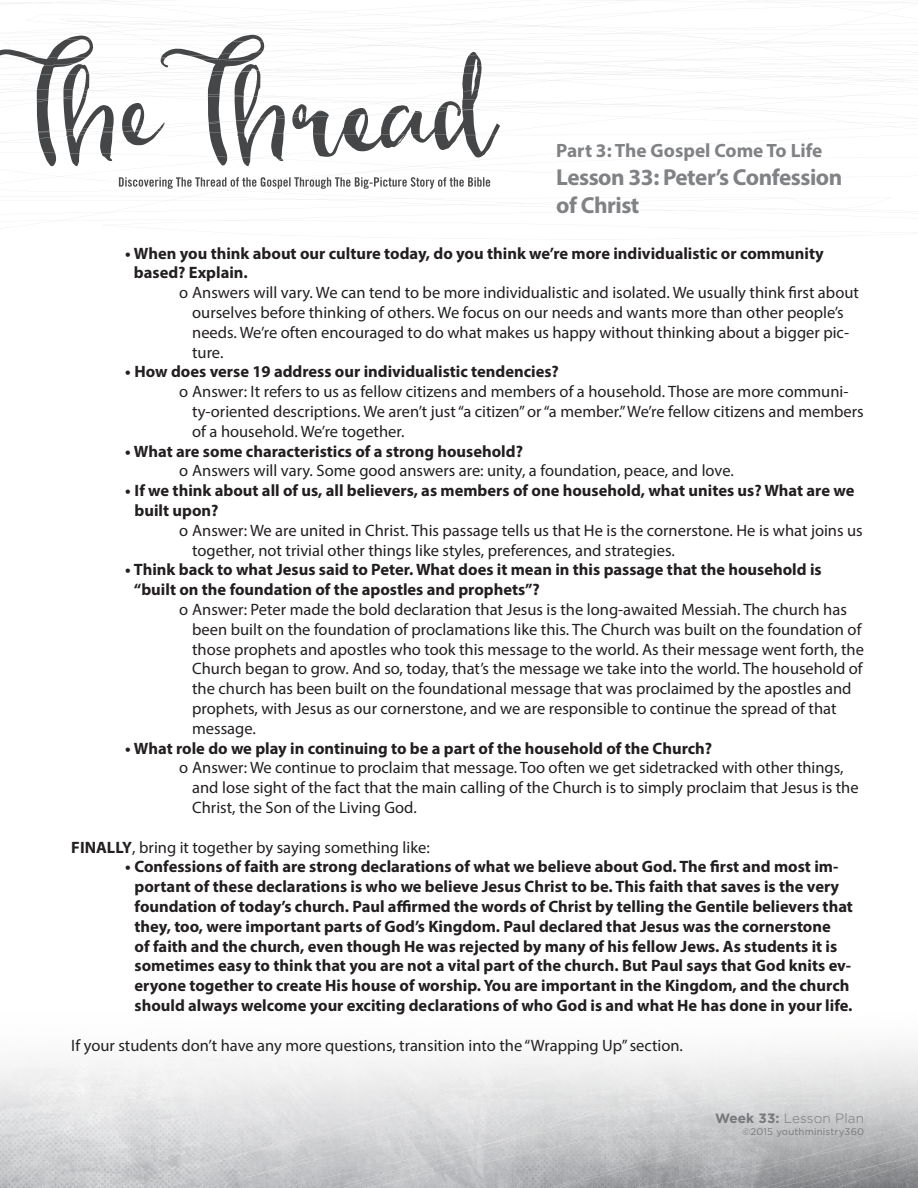
<style>
.page{position:relative;width:918px;height:1188px;background:#fff}
.page>*{position:absolute;margin:0;border:0;box-sizing:border-box;transform-origin:0 0}
.t1{font:700 23.1px/27.8px "Myriad Pro";letter-spacing:-.02em;color:#808285}
.t2{font:700 19.35px "Myriad Pro";color:#808285}
.t3{font:16.5px/19.8px "Myriad Pro";color:#231f20}
.t4{font:700 16.5px/19.8px "Myriad Pro";color:#231f20}
.t5{font:300 13.5px "Gotham";letter-spacing:.01em;color:#76787b}
.t6{font:9.6px "Gotham";letter-spacing:.02em;color:#76787b}
.s1{font-weight:700}
</style>
<div class="page">
<svg style="left:0;top:0;width:918px;height:226px"></svg>
<svg style="left:119px;top:177px;width:371px;height:12px"></svg>
<svg style="left:0;top:1045px;width:918px;height:143px"></svg>
<p class="t2" style="left:556px;top:138px;width:268px">Part 3: The Gospel Come To Life</p>
<h1 class="t1" style="left:556px;top:163px;width:288px">Lesson 33: Peter’s Confession of Christ</h1>
<p class="t4" style="left:134px;top:243px;width:691px;text-indent:-9px">• When you think about our culture today, do you think we’re more individualistic or community based? Explain.</p>
<p class="t3" style="left:192px;top:283px;width:668px;text-indent:-13px">o Answers will vary. We can tend to be more individualistic and isolated. We usually think first about ourselves before thinking of others. We focus on our needs and wants more than other people’s needs. We’re often encouraged to do what makes us happy without thinking about a bigger pic&shy;ture.</p>
<p class="t4" style="left:125px;top:361px;width:435px">• How does verse 19 address our individualistic tendencies?</p>
<p class="t3" style="left:192px;top:382px;width:673px;text-indent:-13px">o Answer: It refers to us as fellow citizens and members of a household. Those are more communi&shy;ty-oriented descriptions. We aren’t just “a citizen” or “a member.” We’re fellow citizens and members of a household. We’re together.</p>
<p class="t4" style="left:125px;top:441px;width:399px">• What are some characteristics of a strong household?</p>
<p class="t3" style="left:179px;top:461px;width:556px">o Answers will vary. Some good answers are: unity, a foundation, peace, and love.</p>
<p class="t4" style="left:135px;top:480px;width:721px;text-indent:-9px">• If we think about all of us, all believers, as members of one household, what unites us? What are we built upon?</p>
<p class="t3" style="left:192px;top:520px;width:672px;text-indent:-13px">o Answer: We are united in Christ. This passage tells us that He is the cornerstone. He is what joins us together, not trivial other things like styles, preferences, and strategies.</p>
<p class="t4" style="left:134px;top:559px;width:689px;text-indent:-9px">• Think back to what Jesus said to Peter. What does it mean in this passage that the household is “built on the foundation of the apostles and prophets”?</p>
<p class="t3" style="left:192px;top:599px;width:673px;text-indent:-13px">o Answer: Peter made the bold declaration that Jesus is the long-awaited Messiah. The church has been built on the foundation of proclamations like this. The Church was built on the foundation of those prophets and apostles who took this message to the world. As their message went forth, the Church began to grow. And so, today, that’s the message we take into the world. The household of the church has been built on the foundational message that was proclaimed by the apostles and prophets, with Jesus as our cornerstone, and we are responsible to continue the spread of that message.</p>
<p class="t4" style="left:125px;top:738px;width:588px">• What role do we play in continuing to be a part of the household of the Church?</p>
<p class="t3" style="left:192px;top:758px;width:668px;text-indent:-13px">o Answer: We continue to proclaim that message. Too often we get sidetracked with other things, and lose sight of the fact that the main calling of the Church is to simply proclaim that Jesus is the<br>Christ, the Son of the Living God.</p>
<p class="t3" style="left:71px;top:837px;width:360px"><span class="s1">FINALLY</span>, bring it together by saying something like:</p>
<p class="t4" style="left:135px;top:856px;width:720px;text-indent:-9px">• Confessions of faith are strong declarations of what we believe about God. The first and most im&shy;portant of these declarations is who we believe Jesus Christ to be. This faith that saves is the very foundation of today’s church. Paul affirmed the words of Christ by telling the Gentile believers that they, too, were important parts of God’s Kingdom. Paul declared that Jesus was the cornerstone<br>of faith and the church, even though He was rejected by many of his fellow Jews. As students it is sometimes easy to think that you are not a vital part of the church. But Paul says that God knits ev&shy;eryone together to create His house of worship. You are important in the Kingdom, and the church should always welcome your exciting declarations of who God is and what He has done in your life.</p>
<p class="t3" style="left:71px;top:1035px;width:613px">If your students don’t have any more questions, transition into the “Wrapping Up” section.</p>
<p class="t5" style="left:715px;top:1110px;width:150px"><span class="s1">Week 33:</span> Lesson Plan</p>
<p class="t6" style="left:742px;top:1126px;width:123px">©2015 youthministry360</p>
</div>
